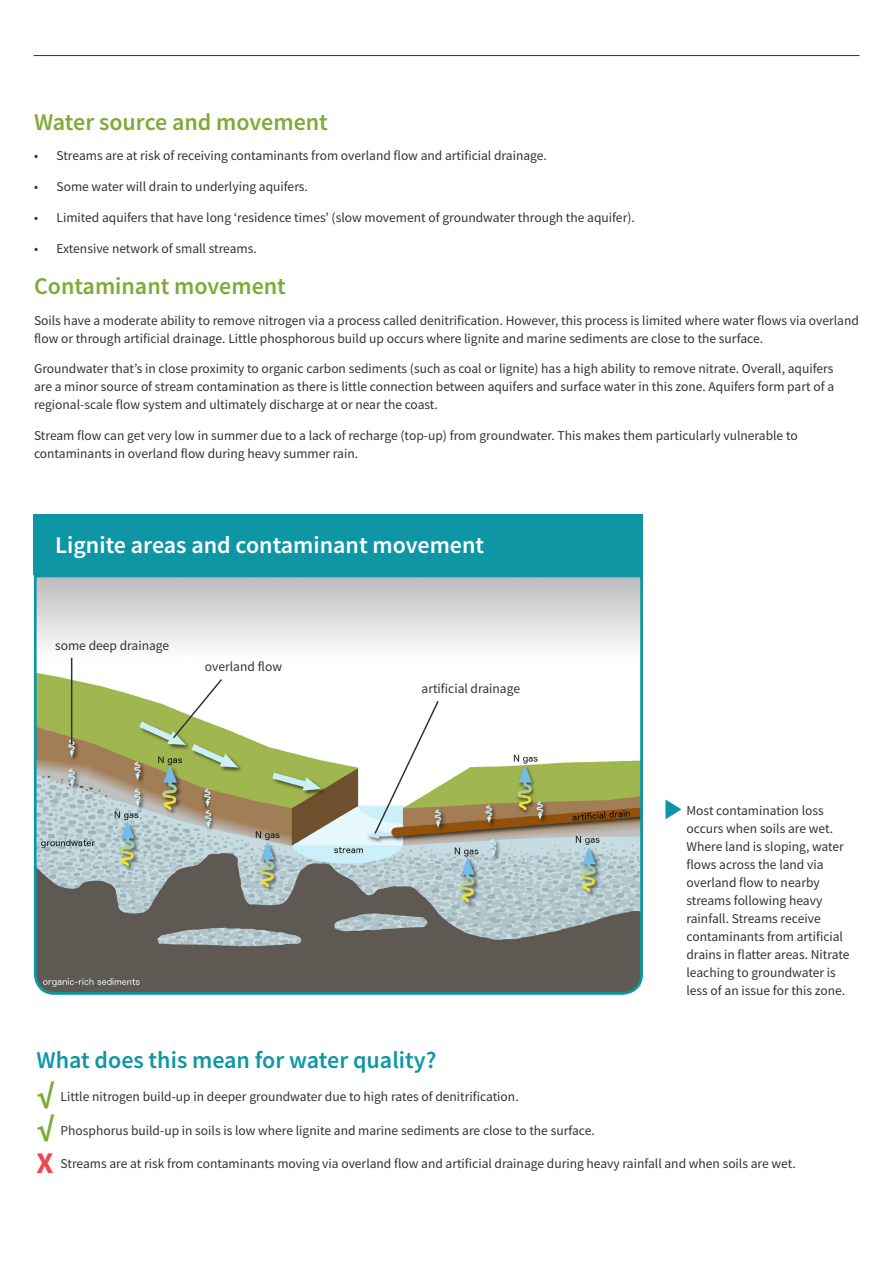
<style>
.page{position:relative;width:893px;height:1263px;background:#fff}
.page>*{position:absolute;margin:0;border:0;box-sizing:border-box;transform-origin:0 0}
.t1{font:700 30px "Source Sans Pro";color:#7eaa37}
.t2{font:700 30px "Source Sans Pro";color:#ef464d}
.t3{font:600 24px "Source Sans Pro";color:#7eaa37}
.t4{font:600 24px "Source Sans Pro";color:#fff}
.t5{font:600 24px "Source Sans Pro";color:#0f96a5}
.t6{font:13.5px/18px "Source Sans Pro";color:#333233}
</style>
<div class="page">
<hr style="left:34px;top:55px;width:825px;height:1px;background:#333233">
<svg style="left:33px;top:573px;width:610px;height:422px"></svg>
<div style="left:34px;top:514px;width:609px;height:61px;background:#0f96a5"></div>
<svg style="left:665px;top:799px;width:16px;height:20px"></svg>
<hr style="left:71px;top:658px;width:1px;height:87px;background:#333233">
<svg style="left:171px;top:677px;width:53px;height:63px"></svg>
<svg style="left:373px;top:699px;width:67px;height:136px"></svg>
<p class="t3" style="left:34px;top:106px;width:295px">Water source and movement</p>
<p class="t6" style="left:34px;top:147px;width:514px">• Streams are at risk of receiving contaminants from overland flow and artificial drainage.</p>
<p class="t6" style="left:34px;top:178px;width:275px">• Some water will drain to underlying aquifers.</p>
<p class="t6" style="left:34px;top:208px;width:602px">• Limited aquifers that have long ‘residence times’ (slow movement of groundwater through the aquifer).</p>
<p class="t6" style="left:34px;top:239px;width:224px">• Extensive network of small streams.</p>
<p class="t3" style="left:34px;top:270px;width:253px">Contaminant movement</p>
<p class="t6" style="left:34px;top:311px;width:826px">Soils have a moderate ability to remove nitrogen via a process called denitrification. However, this process is limited where water flows via overland flow or through artificial drainage. Little phosphorous build up occurs where lignite and marine sediments are close to the surface.</p>
<p class="t6" style="left:34px;top:360px;width:802px;text-align:justify">Groundwater that’s in close proximity to organic carbon sediments (such as coal or lignite) has a high ability to remove nitrate. Overall, aquifers are a minor source of stream contamination as there is little connection between aquifers and surface water in this zone. Aquifers form part of a regional-scale flow system and ultimately discharge at or near the coast.</p>
<p class="t6" style="left:34px;top:427px;width:765px">Stream flow can get very low in summer due to a lack of recharge (top-up) from groundwater. This makes them particularly vulnerable to contaminants in overland flow during heavy summer rain.</p>
<p class="t4" style="left:55px;top:530px;width:431px">Lignite areas and contaminant movement</p>
<p class="t6" style="left:55px;top:636px;width:116px">some deep drainage</p>
<p class="t6" style="left:205px;top:658px;width:79px">overland flow</p>
<p class="t6" style="left:422px;top:679px;width:100px">artificial drainage</p>
<p class="t6" style="left:686px;top:801px;width:164px">Most contamination loss occurs when soils are wet.<br>Where land is sloping, water flows across the land via overland flow to nearby streams following heavy rainfall. Streams receive contaminants from artificial drains in flatter areas. Nitrate leaching to groundwater is less of an issue for this zone.</p>
<p class="t5" style="left:37px;top:1044px;width:401px">What does this mean for water quality?</p>
<p class="t1" style="left:37px;top:1075px;width:19px">√</p>
<p class="t6" style="left:61px;top:1087px;width:460px">Little nitrogen build-up in deeper groundwater due to high rates of denitrification.</p>
<p class="t1" style="left:37px;top:1109px;width:19px">√</p>
<p class="t6" style="left:61px;top:1121px;width:536px">Phosphorus build-up in soils is low where lignite and marine sediments are close to the surface.</p>
<p class="t2" style="left:37px;top:1142px;width:19px">X</p>
<p class="t6" style="left:61px;top:1154px;width:737px">Streams are at risk from contaminants moving via overland flow and artificial drainage during heavy rainfall and when soils are wet.</p>
</div>
